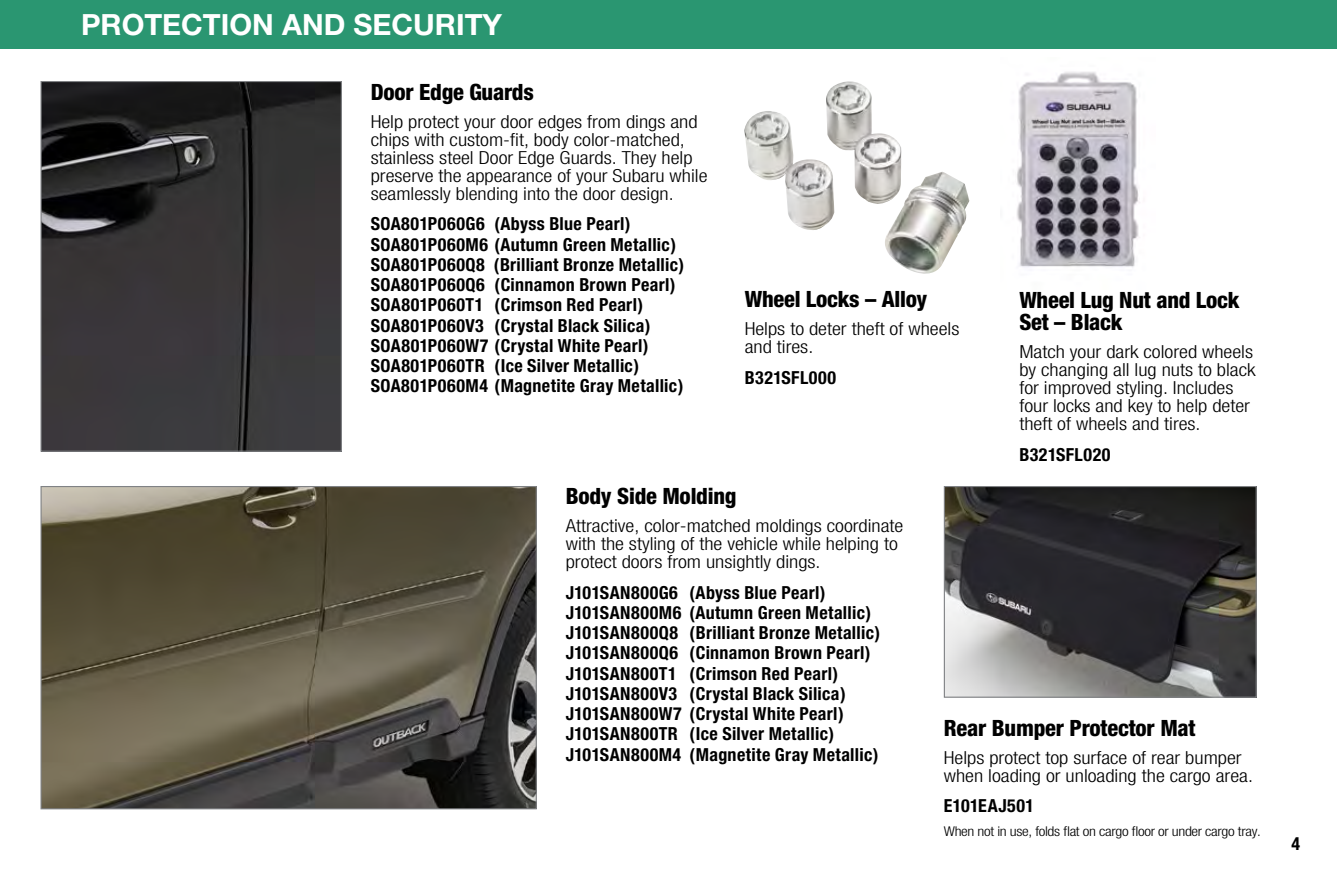
<style>
.page{position:relative;width:1337px;height:891px;background:#fff}
.page>*{position:absolute;margin:0;border:0;box-sizing:border-box;transform-origin:0 0}
.t1{font:700 29.25px "Helvetica Neue";color:#fff}
.t2{font:800 condensed 22.5px/22.5px "Helvetica Neue";letter-spacing:-.01em;color:#000}
.t3{font:700 condensed 18px/20.2px "Helvetica Neue";letter-spacing:.02em;color:#000}
.t4{font:300 condensed 18px/18px "Helvetica Neue";color:#000;scale:1.15 1}
.t5{font:300 condensed 13.5px "Helvetica Neue";letter-spacing:-.02em;color:#000;scale:1.15 1}
</style>
<div class="page">
<img style="left:42px;top:488px;width:493px;height:319px">
<div style="left:40px;top:486px;width:497px;height:323px;border:1px solid #808285"></div>
<img style="left:42px;top:83px;width:298px;height:367px">
<div style="left:40px;top:81px;width:302px;height:371px;border:1px solid #808285"></div>
<div style="left:0;top:0;width:1336px;height:49px;background:#2a9671"></div>
<img style="left:744px;top:81px;width:225px;height:193px">
<img style="left:945px;top:488px;width:309px;height:208px">
<div style="left:943px;top:486px;width:313px;height:212px;border:1px solid #808285"></div>
<img style="left:1017px;top:72px;width:123px;height:195px">
<h1 class="t1" style="left:81px;top:7px;width:422px">PROTECTION AND SECURITY</h1>
<p class="t2" style="left:371px;top:80px;width:165px">Door Edge Guards</p>
<p class="t4" style="left:371px;top:112px;width:294px">Help protect your door edges from dings and chips with custom-fit, body color-matched, stainless steel Door Edge Guards. They help preserve the appearance of your Subaru while seamlessly blending into the door design.</p>
<p class="t3" style="left:371px;top:214px;width:315px">SOA801P060G6 (Abyss Blue Pearl)<br>SOA801P060M6 (Autumn Green Metallic)<br>SOA801P060Q8 (Brilliant Bronze Metallic)<br>SOA801P060Q6 (Cinnamon Brown Pearl)<br>SOA801P060T1 (Crimson Red Pearl)<br>SOA801P060V3 (Crystal Black Silica)<br>SOA801P060W7 (Crystal White Pearl)<br>SOA801P060TR (Ice Silver Metallic)<br>SOA801P060M4 (Magnetite Gray Metallic)</p>
<p class="t2" style="left:744px;top:288px;width:184px">Wheel Locks – Alloy</p>
<p class="t4" style="left:744px;top:320px;width:188px">Helps to deter theft of wheels and tires.</p>
<p class="t3" style="left:744px;top:367px;width:93px">B321SFL000</p>
<p class="t2" style="left:1019px;top:288px;width:222px">Wheel Lug Nut and Lock<br>Set – Black</p>
<p class="t4" style="left:1019px;top:343px;width:207px">Match your dark colored wheels by changing all lug nuts to black for improved styling. Includes four locks and key to help deter theft of wheels and tires.</p>
<p class="t3" style="left:1019px;top:444px;width:93px">B321SFL020</p>
<p class="t2" style="left:566px;top:485px;width:172px">Body Side Molding</p>
<p class="t4" style="left:566px;top:517px;width:295px">Attractive, color-matched moldings coordinate with the styling of the vehicle while helping to protect doors from unsightly dings.</p>
<p class="t3" style="left:566px;top:582px;width:316px">J101SAN800G6 (Abyss Blue Pearl)<br>J101SAN800M6 (Autumn Green Metallic)<br>J101SAN800Q8 (Brilliant Bronze Metallic)<br>J101SAN800Q6 (Cinnamon Brown Pearl)<br>J101SAN800T1 (Crimson Red Pearl)<br>J101SAN800V3 (Crystal Black Silica)<br>J101SAN800W7 (Crystal White Pearl)<br>J101SAN800TR (Ice Silver Metallic)<br>J101SAN800M4 (Magnetite Gray Metallic)</p>
<p class="t2" style="left:943px;top:716px;width:253px">Rear Bumper Protector Mat</p>
<p class="t4" style="left:943px;top:748px;width:270px">Helps protect top surface of rear bumper when loading or unloading the cargo area.</p>
<p class="t3" style="left:943px;top:795px;width:92px">E101EAJ501</p>
<p class="t5" style="left:943px;top:823px;width:277px">When not in use, folds flat on cargo floor or under cargo tray.</p>
<p class="t3" style="left:1291px;top:833px;width:10px">4</p>
</div>
